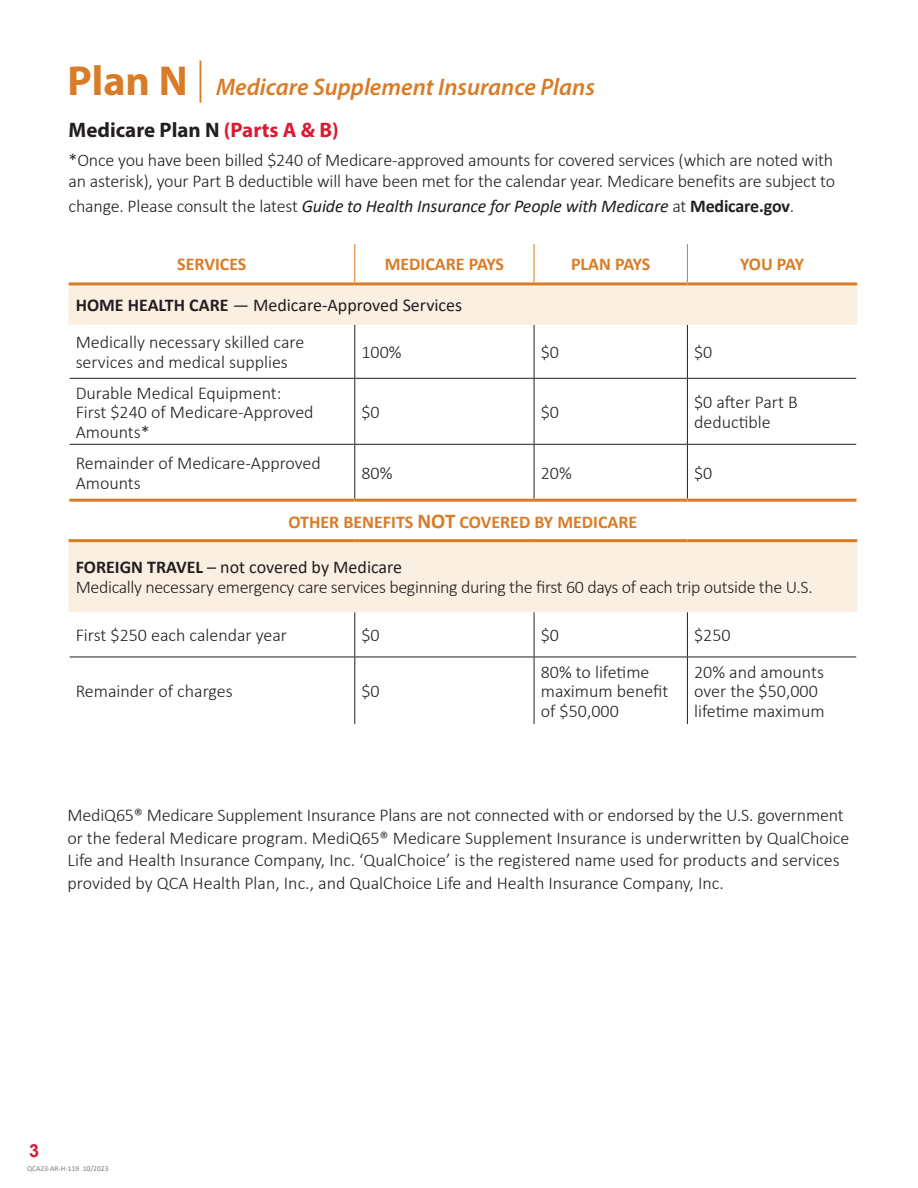
<style>
.page{position:relative;width:918px;height:1188px;background:#fff}
.page>*{position:absolute;margin:0;border:0;box-sizing:border-box;transform-origin:0 0}
.t1{font:italic 600 24px "Gcrxww Myriad Pro";color:#d87c27}
.t2{font:700 21px "Sggchj Myriad Pro";color:#231f20}
.t3{font:300 18px/19.5px "Xmdsbr Calibri";letter-spacing:-.01em;color:#231f20}
.t4{font:300 18px/19.5px "Hkppxc Calibri";color:#231f20}
.t5{font:300 18px "Hkppxc Calibri";letter-spacing:-.02em;color:#231f20}
.t6{font:italic 18px "Nmjvkt Calibri";letter-spacing:-.01em;color:#231f20}
.t7{font:18px "Nmbryt Calibri";color:#231f20}
.t8{font:700 18px "Ttbkfs Calibri";color:#d87c27}
.t9{font:700 18px "Arial";color:#dc1a32}
.t10{font:7.5px "Mlpcqt Calibri";color:#7a7c7f}
.s1{font-family:"Sggchj Myriad Pro";font-weight:700;font-style:normal;font-size:42px}
.s2{font-family:"Dxvjkc Myriad Pro";font-weight:300;font-style:normal;font-size:42px}
.s3{color:#dc1a32}
.s4{font-family:"Xmdsbr Calibri";font-weight:300;font-style:normal}
.s5{font-family:"Ttbkfs Calibri";font-weight:700;font-style:normal}
.s6{font-family:"Ttbkfs Calibri";font-weight:700}
.s7{font-family:"Hkppxc Calibri"}
.s8{font-size:21px}
.s9{font-family:"Xmdsbr Calibri"}
</style>
<div class="page">
<svg style="left:70px;top:285px;width:786px;height:326px"></svg>
<hr style="left:354px;top:325px;width:1px;height:53px;background:#231f20">
<hr style="left:354px;top:379px;width:1px;height:65px;background:#231f20">
<hr style="left:354px;top:445px;width:1px;height:54px;background:#231f20">
<hr style="left:354px;top:612px;width:1px;height:45px;background:#231f20">
<hr style="left:354px;top:657px;width:1px;height:67px;background:#231f20">
<hr style="left:534px;top:325px;width:1px;height:53px;background:#231f20">
<hr style="left:534px;top:379px;width:1px;height:65px;background:#231f20">
<hr style="left:534px;top:445px;width:1px;height:54px;background:#231f20">
<hr style="left:534px;top:612px;width:1px;height:45px;background:#231f20">
<hr style="left:534px;top:657px;width:1px;height:67px;background:#231f20">
<hr style="left:687px;top:325px;width:1px;height:53px;background:#231f20">
<hr style="left:687px;top:379px;width:1px;height:65px;background:#231f20">
<hr style="left:687px;top:445px;width:1px;height:54px;background:#231f20">
<hr style="left:687px;top:612px;width:1px;height:45px;background:#231f20">
<hr style="left:687px;top:657px;width:1px;height:67px;background:#231f20">
<hr style="left:355px;top:444px;width:179px;height:1px;background:#231f20">
<hr style="left:534px;top:444px;width:153px;height:1px;background:#231f20">
<hr style="left:69px;top:378px;width:286px;height:1px;background:#231f20">
<hr style="left:355px;top:378px;width:179px;height:1px;background:#231f20">
<hr style="left:534px;top:378px;width:153px;height:1px;background:#231f20">
<hr style="left:687px;top:378px;width:169px;height:1px;background:#231f20">
<hr style="left:69px;top:444px;width:286px;height:1px;background:#231f20">
<hr style="left:687px;top:444px;width:169px;height:1px;background:#231f20">
<hr style="left:69px;top:657px;width:286px;height:1px;background:#231f20">
<hr style="left:687px;top:657px;width:169px;height:1px;background:#231f20">
<hr style="left:355px;top:657px;width:179px;height:1px;background:#231f20">
<hr style="left:534px;top:657px;width:153px;height:1px;background:#231f20">
<hr style="left:354px;top:244px;width:1px;height:38px;background:#d87c27">
<hr style="left:534px;top:244px;width:1px;height:38px;background:#d87c27">
<hr style="left:69px;top:378px;width:1px;height:66px;background:#fff">
<hr style="left:69px;top:444px;width:1px;height:56px;background:#fff">
<hr style="left:687px;top:244px;width:1px;height:38px;background:#d87c27">
<hr style="left:69px;top:657px;width:1px;height:67px;background:#fff">
<hr style="left:69px;top:285px;width:1px;height:39px;background:#fbefe2">
<hr style="left:69px;top:282px;width:286px;height:3px;background:#d87c27">
<hr style="left:355px;top:282px;width:179px;height:3px;background:#d87c27">
<hr style="left:534px;top:282px;width:153px;height:3px;background:#d87c27">
<hr style="left:687px;top:282px;width:170px;height:3px;background:#d87c27">
<hr style="left:856px;top:285px;width:1px;height:39px;background:#fbefe2">
<hr style="left:69px;top:324px;width:286px;height:1px;background:#fbefe2">
<hr style="left:355px;top:324px;width:179px;height:1px;background:#fbefe2">
<hr style="left:534px;top:324px;width:153px;height:1px;background:#fbefe2">
<hr style="left:687px;top:324px;width:170px;height:1px;background:#fbefe2">
<hr style="left:69px;top:499px;width:286px;height:3px;background:#d87c27">
<hr style="left:355px;top:499px;width:179px;height:3px;background:#d87c27">
<hr style="left:534px;top:499px;width:153px;height:3px;background:#d87c27">
<hr style="left:687px;top:499px;width:169px;height:3px;background:#d87c27">
<hr style="left:69px;top:542px;width:1px;height:69px;background:#fbefe2">
<hr style="left:69px;top:539px;width:286px;height:3px;background:#d87c27">
<hr style="left:355px;top:539px;width:179px;height:3px;background:#d87c27">
<hr style="left:534px;top:539px;width:153px;height:3px;background:#d87c27">
<hr style="left:687px;top:539px;width:170px;height:3px;background:#d87c27">
<hr style="left:856px;top:542px;width:1px;height:69px;background:#fbefe2">
<hr style="left:69px;top:611px;width:286px;height:1px;background:#fbefe2">
<hr style="left:355px;top:611px;width:179px;height:1px;background:#fbefe2">
<hr style="left:534px;top:611px;width:153px;height:1px;background:#fbefe2">
<hr style="left:687px;top:611px;width:170px;height:1px;background:#fbefe2">
<h1 class="t1" style="left:68px;top:71px;width:529px"><span class="s1">Plan N</span> <span class="s2">|</span> Medicare Supplement Insurance Plans</h1>
<h2 class="t2" style="left:69px;top:116px;width:272px">Medicare Plan N <span class="s3">(Parts A &amp; B)</span></h2>
<p class="t3" style="left:69px;top:149px;width:768px;line-height:21.6px">*Once you have been billed $240 of Medicare-approved amounts for covered services (which are noted with an asterisk), your Part B deductible will have been met for the calendar year. Medicare benefits are subject to</p>
<p class="t6" style="left:69px;top:194px;width:727px"><span class="s4">change. Please consult the latest</span> Guide to Health Insurance for People with Medicare <span class="s4">at</span> <span class="s5">Medicare.gov</span><span class="s4">.</span></p>
<p class="t8" style="left:177px;top:252px;width:71px">SERVICES</p>
<p class="t8" style="left:385px;top:252px;width:121px">MEDICARE PAYS</p>
<p class="t8" style="left:571px;top:252px;width:81px">PLAN PAYS</p>
<p class="t8" style="left:740px;top:252px;width:65px">YOU PAY</p>
<p class="t7" style="left:76px;top:292px;width:388px"><span class="s6">HOME HEALTH CARE</span> — Medicare-Approved Services</p>
<p class="t3" style="left:76px;top:332px;width:230px">Medically necessary skilled care services and medical supplies</p>
<p class="t3" style="left:362px;top:342px;width:42px">100%</p>
<p class="t3" style="left:541px;top:342px;width:20px">$0</p>
<p class="t3" style="left:694px;top:342px;width:20px">$0</p>
<p class="t3" style="left:76px;top:383px;width:239px"><span class="s7">Durable Medical Equipment:<br></span>First $240 of Medicare-Approved<br>Amounts*</p>
<p class="t3" style="left:362px;top:402px;width:20px">$0</p>
<p class="t3" style="left:541px;top:402px;width:20px">$0</p>
<p class="t4" style="left:694px;top:392px;width:105px">$0 after Part B deductible</p>
<p class="t3" style="left:76px;top:453px;width:247px">Remainder of Medicare-Approved<br>Amounts</p>
<p class="t3" style="left:362px;top:463px;width:32px">80%</p>
<p class="t3" style="left:541px;top:463px;width:32px">20%</p>
<p class="t3" style="left:694px;top:463px;width:20px">$0</p>
<p class="t8" style="left:288px;top:510px;width:350px">OTHER BENEFITS <span class="s8">NOT</span> COVERED BY MEDICARE</p>
<p class="t7" style="left:76px;top:555px;width:328px"><span class="s6">FOREIGN TRAVEL</span> – not covered by Medicare</p>
<p class="t5" style="left:76px;top:576px;width:739px">Medically necessary emergency care services beginning during the first 60 days of each trip outside the U.S.</p>
<p class="t3" style="left:76px;top:625px;width:213px">First $250 each calendar year</p>
<p class="t3" style="left:362px;top:625px;width:20px">$0</p>
<p class="t3" style="left:541px;top:625px;width:20px">$0</p>
<p class="t3" style="left:694px;top:625px;width:38px">$250</p>
<p class="t3" style="left:76px;top:682px;width:159px">Remainder of charges</p>
<p class="t3" style="left:362px;top:682px;width:20px">$0</p>
<p class="t4" style="left:541px;top:662px;width:129px">80% to lifetime maximum benefit <span class="s9">of $50,000</span></p>
<p class="t3" style="left:694px;top:662px;width:132px">20% and amounts over the $50,000 <span class="s7">lifetime maximum</span></p>
<p class="t4" style="left:68px;top:804px;width:783px;line-height:22.5px">MediQ65® Medicare Supplement Insurance Plans are not connected with or endorsed by the U.S. government or the federal Medicare program. MediQ65® Medicare Supplement Insurance is underwritten by QualChoice Life and Health Insurance Company, Inc. ‘QualChoice’ is the registered name used for products and services provided by QCA Health Plan, Inc., and QualChoice Life and Health Insurance Company, Inc.</p>
<p class="t9" style="left:29px;top:1137px;width:12px">3</p>
<p class="t10" style="left:27px;top:1163px;width:83px">QCA23-AR-H-119 10/2023</p>
</div>
